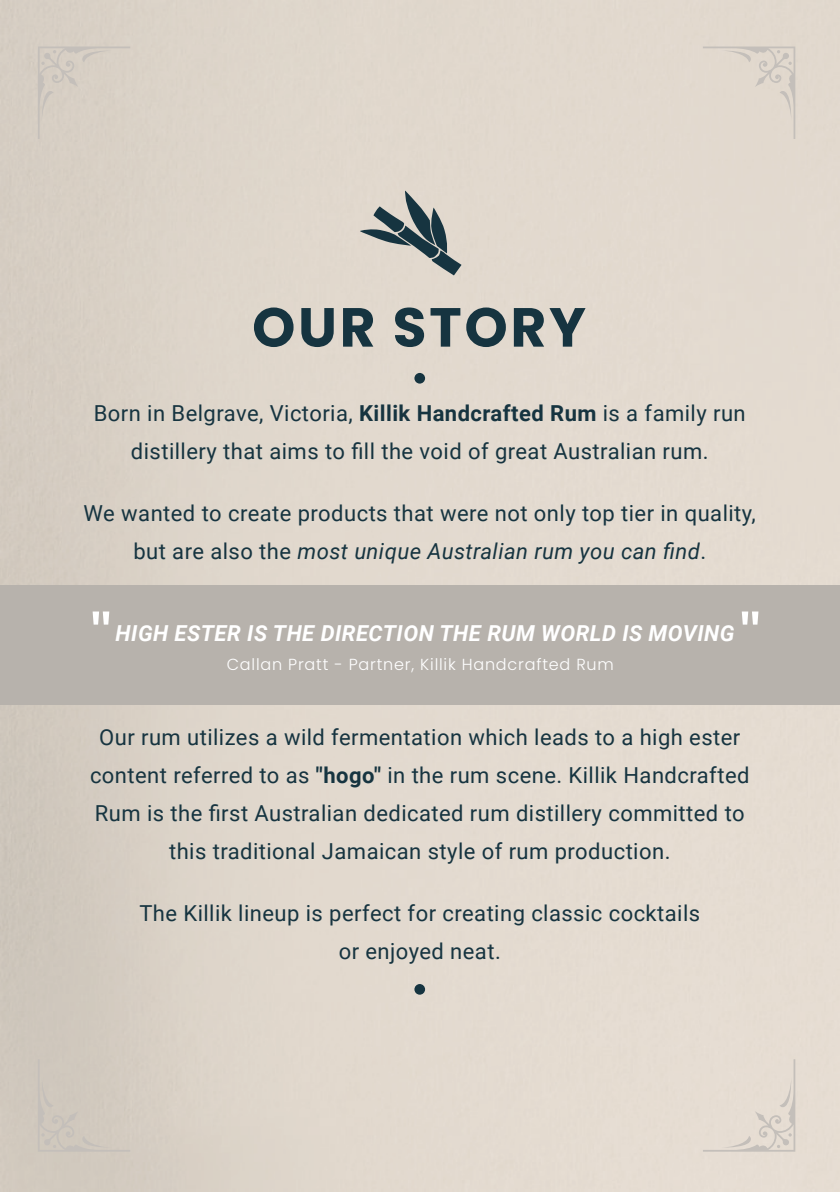
<style>
.page{position:relative;width:840px;height:1192px;background:#fff}
.page>*{position:absolute;margin:0;border:0;box-sizing:border-box;transform-origin:0 0}
.t1{font:700 55px "Poppins";letter-spacing:.05em;color:#163440}
.t2{font:700 condensed 50.8px "Open Sans";color:#fff}
.t3{font:22px/38px "Roboto";letter-spacing:.02em;color:#163440;text-align:center}
.t4{font:italic 700 22px "Roboto";letter-spacing:.02em;color:#fff}
.t5{font:300 16px "Poppins";letter-spacing:.05em;color:#fff}
.s1{font-weight:700}
.s2{font-style:italic}
</style>
<div class="page">
<img style="left:0;top:0;width:839px;height:1191px">
<div style="left:0;top:585px;width:839px;height:120px;background:#b7b2ac"></div>
<svg style="left:359px;top:190px;width:102px;height:85px;background:#a7a9a4"></svg>
<svg style="left:38px;top:1059px;width:92px;height:92px;background:#cfc7bd"></svg>
<svg style="left:703px;top:1059px;width:92px;height:92px;background:#e2dad0"></svg>
<svg style="left:38px;top:47px;width:92px;height:92px;background:#d5cdc3"></svg>
<svg style="left:703px;top:47px;width:92px;height:92px;background:#ded6cc"></svg>
<div style="left:414px;top:373px;width:11px;height:10px;background:#163440;border-radius:50%"></div>
<div style="left:414px;top:984px;width:11px;height:10px;background:#163440;border-radius:50%"></div>
<h1 class="t1" style="left:252px;top:289px;width:335px">OUR STORY</h1>
<p class="t3" style="left:94px;top:396px;width:653px">Born in Belgrave, Victoria, <span class="s1">Killik Handcrafted Rum</span> is a family run distillery that aims to fill the void of great Australian rum.</p>
<p class="t3" style="left:84px;top:496px;width:673px">We wanted to create products that were not only top tier in quality, but are also the <span class="s2">most unique Australian rum you can find</span>.</p>
<h2 class="t2" style="left:90px;top:609px;width:24px">"</h2>
<h2 class="t2" style="left:738px;top:609px;width:24px">"</h2>
<p class="t4" style="left:116px;top:624px;width:620px">HIGH ESTER IS THE DIRECTION THE RUM WORLD IS MOVING</p>
<p class="t5" style="left:227px;top:653px;width:388px">Callan Pratt - Partner, Killik Handcrafted Rum</p>
<p class="t3" style="left:90px;top:720px;width:661px">Our rum utilizes a wild fermentation which leads to a high ester content referred to as <span class="s1">"hogo"</span> in the rum scene. Killik Handcrafted Rum is the first Australian dedicated rum distillery committed to this traditional Jamaican style of rum production.</p>
<p class="t3" style="left:139px;top:896px;width:562px">The Killik lineup is perfect for creating classic cocktails or enjoyed neat.</p>
</div>
